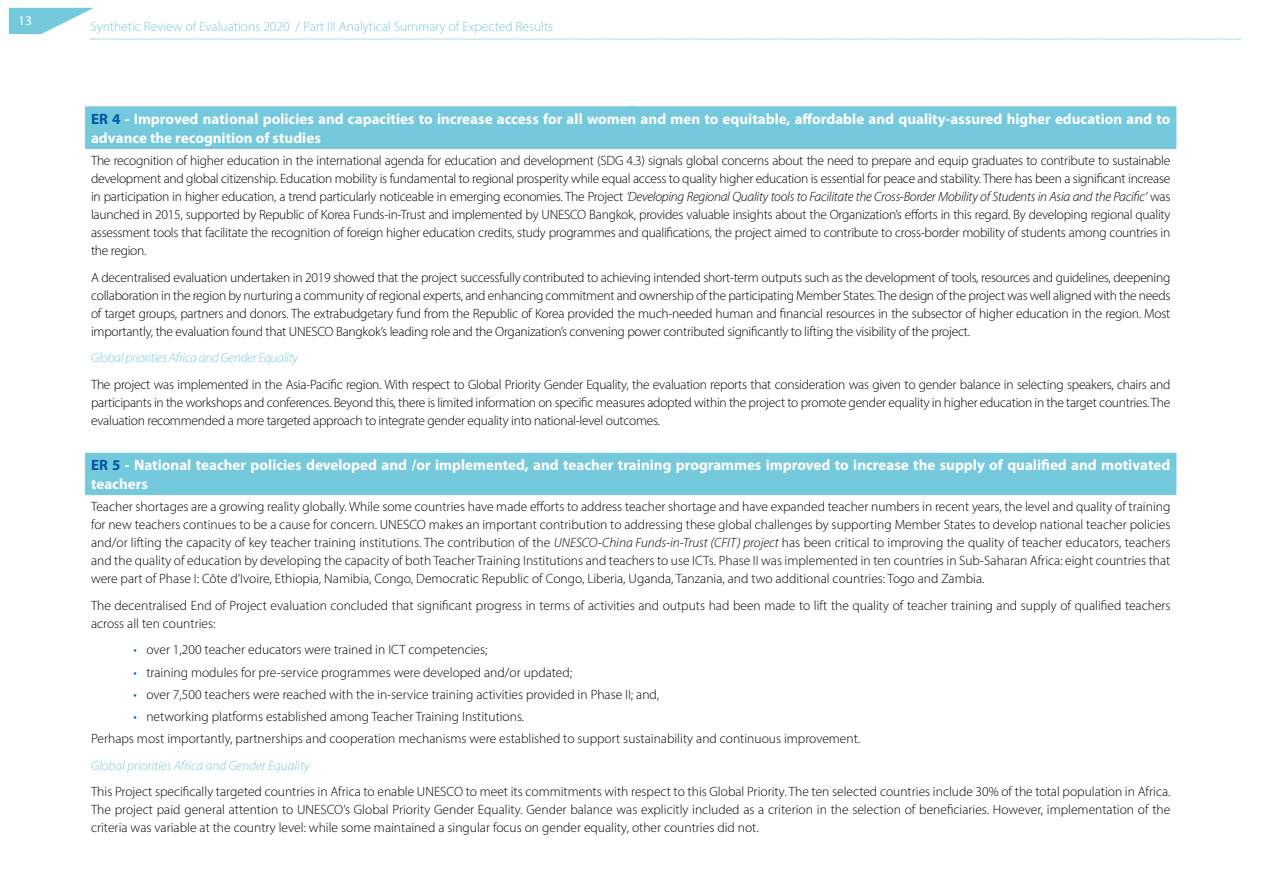
<style>
.page{position:relative;width:1263px;height:893px;background:#fff}
.page>*{position:absolute;margin:0;border:0;box-sizing:border-box;transform-origin:0 0}
.t1{font:700 15px/19.5px "Myriad Pro";color:#fff}
.t2{font:300 13.5px/18px "Myriad Pro";color:#000;text-align:justify}
.t3{font:italic 300 13.5px "Myriad Pro";letter-spacing:-.01em;color:#75c9dc}
.t4{font:300 13.5px "Myriad Pro";color:#75c9dc}
.t5{font:13.5px "Myriad Pro";color:#fff}
.s1{color:#0057a5}
.s2{font-style:italic}
</style>
<div class="page">
<svg style="left:9px;top:8px;width:1231px;height:32px"></svg>
<div style="left:85px;top:106px;width:1091px;height:43px;background:#75c9dc"></div>
<div style="left:85px;top:452px;width:1091px;height:44px;background:#75c9dc"></div>
<p class="t5" style="left:18px;top:12px;width:15px">13</p>
<p class="t4" style="left:91px;top:18px;width:464px">Synthetic Review of Evaluations 2020 / Part III Analytical Summary of Expected Results</p>
<p class="t1" style="left:91px;top:109px;width:1081px"><span class="s1">ER 4</span> - Improved national policies and capacities to increase access for all women and men to equitable, affordable and quality-assured higher education and to advance the recognition of studies</p>
<p class="t2" style="left:91px;top:152px;width:1081px">The recognition of higher education in the international agenda for education and development (SDG 4.3) signals global concerns about the need to prepare and equip graduates to contribute to sustainable development and global citizenship. Education mobility is fundamental to regional prosperity while equal access to quality higher education is essential for peace and stability. There has been a significant increase in participation in higher education, a trend particularly noticeable in emerging economies. The Project <span class="s2">‘Developing Regional Quality tools to Facilitate the Cross-Border Mobility of Students in Asia and the Pacific’</span> was launched in 2015, supported by Republic of Korea Funds-in-Trust and implemented by UNESCO Bangkok, provides valuable insights about the Organization’s efforts in this regard. By developing regional quality assessment tools that facilitate the recognition of foreign higher education credits, study programmes and qualifications, the project aimed to contribute to cross-border mobility of students among countries in the region.</p>
<p class="t2" style="left:91px;top:268px;width:1081px">A decentralised evaluation undertaken in 2019 showed that the project successfully contributed to achieving intended short-term outputs such as the development of tools, resources and guidelines, deepening collaboration in the region by nurturing a community of regional experts, and enhancing commitment and ownership of the participating Member States. The design of the project was well aligned with the needs of target groups, partners and donors. The extrabudgetary fund from the Republic of Korea provided the much-needed human and financial resources in the subsector of higher education in the region. Most importantly, the evaluation found that UNESCO Bangkok’s leading role and the Organization’s convening power contributed significantly to lifting the visibility of the project.</p>
<p class="t3" style="left:91px;top:350px;width:208px">Global priorities Africa and Gender Equality</p>
<p class="t2" style="left:91px;top:375px;width:1081px">The project was implemented in the Asia-Pacific region. With respect to Global Priority Gender Equality, the evaluation reports that consideration was given to gender balance in selecting speakers, chairs and participants in the workshops and conferences. Beyond this, there is limited information on specific measures adopted within the project to promote gender equality in higher education in the target countries. The evaluation recommended a more targeted approach to integrate gender equality into national-level outcomes.</p>
<p class="t1" style="left:91px;top:455px;width:1081px"><span class="s1">ER 5</span> - National teacher policies developed and /or implemented, and teacher training programmes improved to increase the supply of qualified and motivated teachers</p>
<p class="t2" style="left:91px;top:498px;width:1081px">Teacher shortages are a growing reality globally. While some countries have made efforts to address teacher shortage and have expanded teacher numbers in recent years, the level and quality of training for new teachers continues to be a cause for concern. UNESCO makes an important contribution to addressing these global challenges by supporting Member States to develop national teacher policies and/or lifting the capacity of key teacher training institutions. The contribution of the <span class="s2">UNESCO-China Funds-in-Trust (CFIT) project</span> has been critical to improving the quality of teacher educators, teachers and the quality of education by developing the capacity of both Teacher Training Institutions and teachers to use ICTs. Phase II was implemented in ten countries in Sub-Saharan Africa: eight countries that were part of Phase I: Côte d’Ivoire, Ethiopia, Namibia, Congo, Democratic Republic of Congo, Liberia, Uganda, Tanzania, and two additional countries: Togo and Zambia.</p>
<p class="t2" style="left:91px;top:596px;width:1081px">The decentralised End of Project evaluation concluded that significant progress in terms of activities and outputs had been made to lift the quality of teacher training and supply of qualified teachers across all ten countries:</p>
<p class="t2" style="left:134px;top:641px;width:355px"><span class="s1">•</span> over 1,200 teacher educators were trained in ICT competencies;</p>
<p class="t2" style="left:134px;top:663px;width:440px"><span class="s1">•</span> training modules for pre-service programmes were developed and/or updated;</p>
<p class="t2" style="left:134px;top:685px;width:527px"><span class="s1">•</span> over 7,500 teachers were reached with the in-service training activities provided in Phase II; and,</p>
<p class="t2" style="left:91px;top:705px;width:771px;line-height:22.2px;text-indent:43px"><span class="s1">•</span> networking platforms established among Teacher Training Institutions.<br>Perhaps most importantly, partnerships and cooperation mechanisms were established to support sustainability and continuous improvement.</p>
<p class="t3" style="left:91px;top:757px;width:220px">Global priorities Africa and Gender Equality</p>
<p class="t2" style="left:91px;top:783px;width:1081px">This Project specifically targeted countries in Africa to enable UNESCO to meet its commitments with respect to this Global Priority. The ten selected countries include 30% of the total population in Africa.<br>The project paid general attention to UNESCO’s Global Priority Gender Equality. Gender balance was explicitly included as a criterion in the selection of beneficiaries. However, implementation of the criteria was variable at the country level: while some maintained a singular focus on gender equality, other countries did not.</p>
</div>
